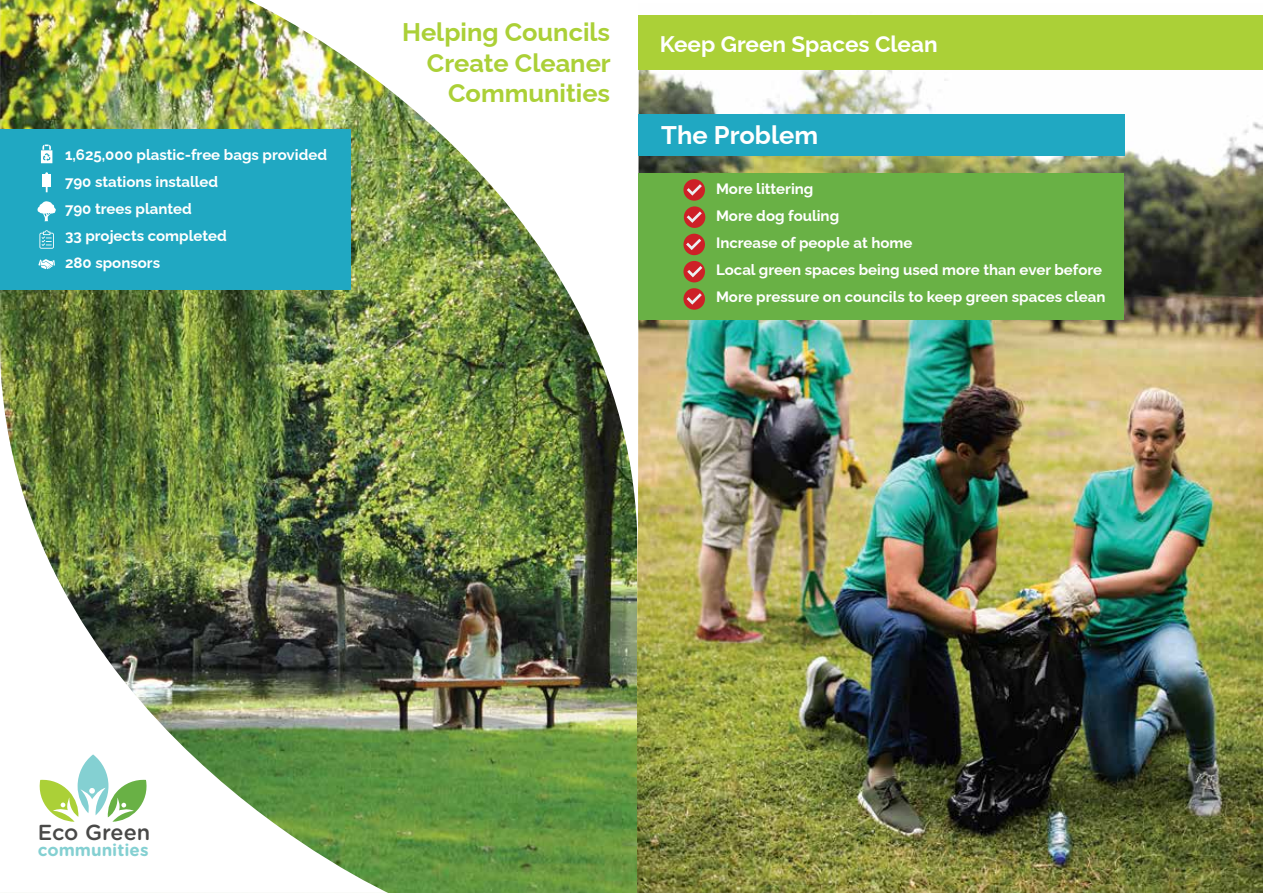
<style>
.page{position:relative;width:1263px;height:893px;background:#fff}
.page>*{position:absolute;margin:0;border:0;box-sizing:border-box;transform-origin:0 0}
.t1{font:700 25.5px/30.6px "Raleway";color:#abd037;text-align:right}
.t2{font:700 25.5px "Raleway";color:#fff}
.t3{font:700 22.5px "Raleway";color:#fff}
.t4{font:500 21.75px "Gotham Rounded";letter-spacing:-.005em;color:#494948}
.t5{font:700 16.95px "Gotham Rounded";color:#84d0d2}
.t6{font:700 15px/27px "Raleway";color:#fff}
</style>
<div class="page">
<img style="left:639px;top:15px;width:624px;height:878px">
<img style="left:0;top:0;width:247px;height:803px">
<img style="left:247px;top:0;width:392px;height:893px">
<svg style="left:38px;top:754px;width:110px;height:68px"></svg>
<div style="left:638px;top:173px;width:486px;height:147px;background:#69b145"></div>
<div style="left:639px;top:16px;width:624px;height:54px;background:#abd037"></div>
<div style="left:639px;top:115px;width:486px;height:41px;background:#20a8c2"></div>
<svg style="left:683px;top:179px;width:22px;height:22px"></svg>
<svg style="left:687px;top:184px;width:15px;height:12px"></svg>
<div style="left:684px;top:206px;width:21px;height:22px;background:#cd2027;border-radius:50%"></div>
<svg style="left:687px;top:211px;width:15px;height:12px"></svg>
<div style="left:683px;top:234px;width:22px;height:21px;background:#cd2027;border-radius:50%"></div>
<svg style="left:686px;top:239px;width:15px;height:11px"></svg>
<div style="left:683px;top:261px;width:22px;height:21px;background:#cd2027;border-radius:50%"></div>
<svg style="left:687px;top:266px;width:15px;height:11px"></svg>
<svg style="left:683px;top:288px;width:22px;height:22px"></svg>
<svg style="left:687px;top:293px;width:15px;height:12px"></svg>
<div style="left:0;top:129px;width:350px;height:161px;background:#20a8c2"></div>
<svg style="left:41px;top:145px;width:11px;height:18px"></svg>
<svg style="left:45px;top:172px;width:3px;height:20px"></svg>
<div style="left:42px;top:174px;width:9px;height:13px;background:#fff"></div>
<svg style="left:38px;top:201px;width:18px;height:20px"></svg>
<svg style="left:39px;top:230px;width:15px;height:19px"></svg>
<svg style="left:38px;top:259px;width:17px;height:10px"></svg>
<p class="t6" style="left:65px;top:139px;width:263px">1,625,000 plastic-free bags provided<br>790 stations installed<br>790 trees planted<br>33 projects completed<br>280 sponsors</p>
<h1 class="t1" style="left:402px;top:14px;width:210px">Helping Councils<br>Create Cleaner<br>Communities</h1>
<h2 class="t3" style="left:660px;top:26px;width:279px">Keep Green Spaces Clean</h2>
<h1 class="t2" style="left:661px;top:115px;width:158px">The Problem</h1>
<p class="t6" style="left:716px;top:173px;width:391px">More littering<br>More dog fouling<br>Increase of people at home<br>Local green spaces being used more than ever before<br>More pressure on councils to keep green spaces clean</p>
<h3 class="t4" style="left:38px;top:816px;width:114px">Eco Green</h3>
<p class="t5" style="left:38px;top:838px;width:112px">communities</p>
</div>
